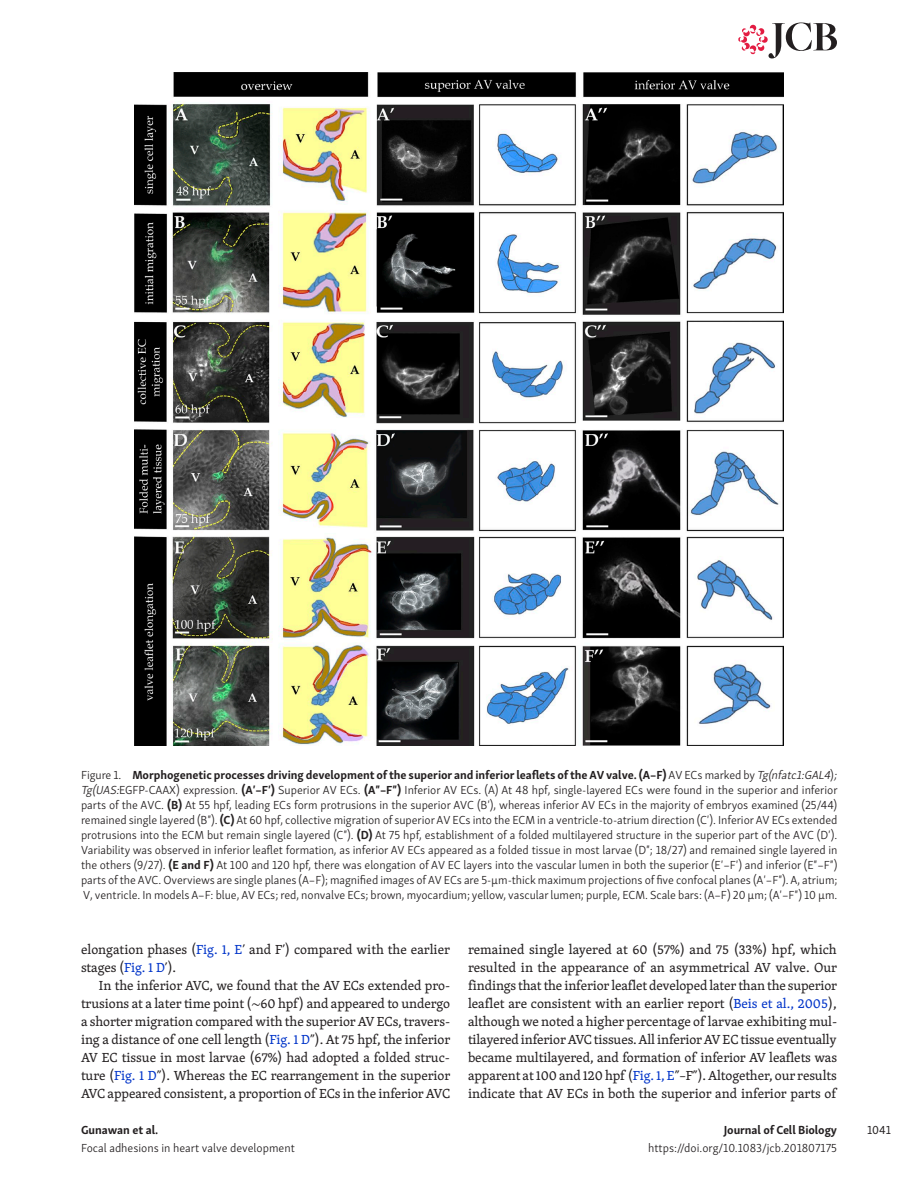
<style>
.page{position:relative;width:918px;height:1188px;background:#fff}
.page>*{position:absolute;margin:0;border:0;box-sizing:border-box;transform-origin:0 0}
.t1{font:13.5px/18px "Skolar PE";color:#231f20;text-align:justify}
.t2{font:300 12px/15px "Skolar Sans PE";letter-spacing:-.005em;color:#231f20}
.t3{font:700 12px "Skolar Sans PE";letter-spacing:-.005em;color:#231f20}
.t4{font:12px "Skolar Sans PE";color:#231f20}
.s1{font-weight:700}
.s2{font-style:italic}
.s3{color:#0034c9}
.s4{font-family:"STIX"}
</style>
<div class="page">
<svg style="left:738px;top:23px;width:99px;height:35px"></svg>
<img style="left:135px;top:72px;width:648px;height:674px">
<p class="t2" style="left:81px;top:766px;width:760px">Figure 1. <span class="s1">Morphogenetic processes driving development of the superior and inferior leaflets of the AV valve. (A–F)</span> AV ECs marked by <span class="s2">Tg(nfatc1:GAL4</span>)<span class="s2">; Tg(UAS:</span>EGFP-CAAX) expression. <span class="s1">(A′–F′)</span> Superior AV ECs. <span class="s1">(A″–F″)</span> Inferior AV ECs. (A) At 48 hpf, single-layered ECs were found in the superior and inferior parts of the AVC. <span class="s1">(B)</span> At 55 hpf, leading ECs form protrusions in the superior AVC (B′), whereas inferior AV ECs in the majority of embryos examined (25/44) remained single layered (B″). <span class="s1">(C)</span> At 60 hpf, collective migration of superior AV ECs into the ECM in a ventricle-to-atrium direction (C′). Inferior AV ECs extended protrusions into the ECM but remain single layered (C″). <span class="s1">(D)</span> At 75 hpf, establishment of a folded multilayered structure in the superior part of the AVC (D′).<br>Variability was observed in inferior leaflet formation, as inferior AV ECs appeared as a folded tissue in most larvae (D″; 18/27) and remained single layered in the others (9/27). <span class="s1">(E and F)</span> At 100 and 120 hpf, there was elongation of AV EC layers into the vascular lumen in both the superior (E′–F′) and inferior (E″–F″) parts of the AVC. Overviews are single planes (A–F); magnified images of AV ECs are 5-µm-thick maximum projections of five confocal planes (A′–F″). A, atrium; V, ventricle. In models A–F: blue, AV ECs; red, nonvalve ECs; brown, myocardium; yellow, vascular lumen; purple, ECM. Scale bars: (A–F) 20 µm; (A′–F″) 10 µm.</p>
<p class="t1" style="left:81px;top:940px;width:371px">elongation phases (<span class="s3">Fig. 1, E</span>′ and F′) compared with the earlier stages (<span class="s3">Fig. 1 D</span>′).</p>
<p class="t1" style="left:81px;top:976px;width:371px;text-indent:18px">In the inferior AVC, we found that the AV ECs extended pro&shy;trusions at a later time point (<span class="s4">∼</span>60 hpf) and appeared to undergo a shorter migration compared with the superior AV ECs, travers&shy;ing a distance of one cell length (<span class="s3">Fig. 1 D</span>″). At 75 hpf, the inferior AV EC tissue in most larvae (67%) had adopted a folded struc&shy;ture (<span class="s3">Fig. 1 D</span>″). Whereas the EC rearrangement in the superior AVC appeared consistent, a proportion of ECs in the inferior AVC</p>
<p class="t3" style="left:81px;top:1120px;width:79px">Gunawan et al.</p>
<p class="t2" style="left:81px;top:1140px;width:215px">Focal adhesions in heart valve development</p>
<p class="t1" style="left:468px;top:940px;width:371px">remained single layered at 60 (57%) and 75 (33%) hpf, which resulted in the appearance of an asymmetrical AV valve. Our findings that the inferior leaflet developed later than the superior leaflet are consistent with an earlier report (<span class="s3">Beis et al., 2005</span>), although we noted a higher percentage of larvae exhibiting mul&shy;tilayered inferior AVC tissues. All inferior AV EC tissue eventually became multilayered, and formation of inferior AV leaflets was apparent at 100 and 120 hpf (<span class="s3">Fig. 1, E</span>″–F″). Altogether, our results indicate that AV ECs in both the superior and inferior parts of</p>
<p class="t3" style="left:724px;top:1120px;width:115px">Journal of Cell Biology</p>
<p class="t2" style="left:648px;top:1140px;width:190px">https://doi.org/10.1083/jcb.201807175</p>
<p class="t4" style="left:867px;top:1121px;width:25px">1041</p>
</div>
